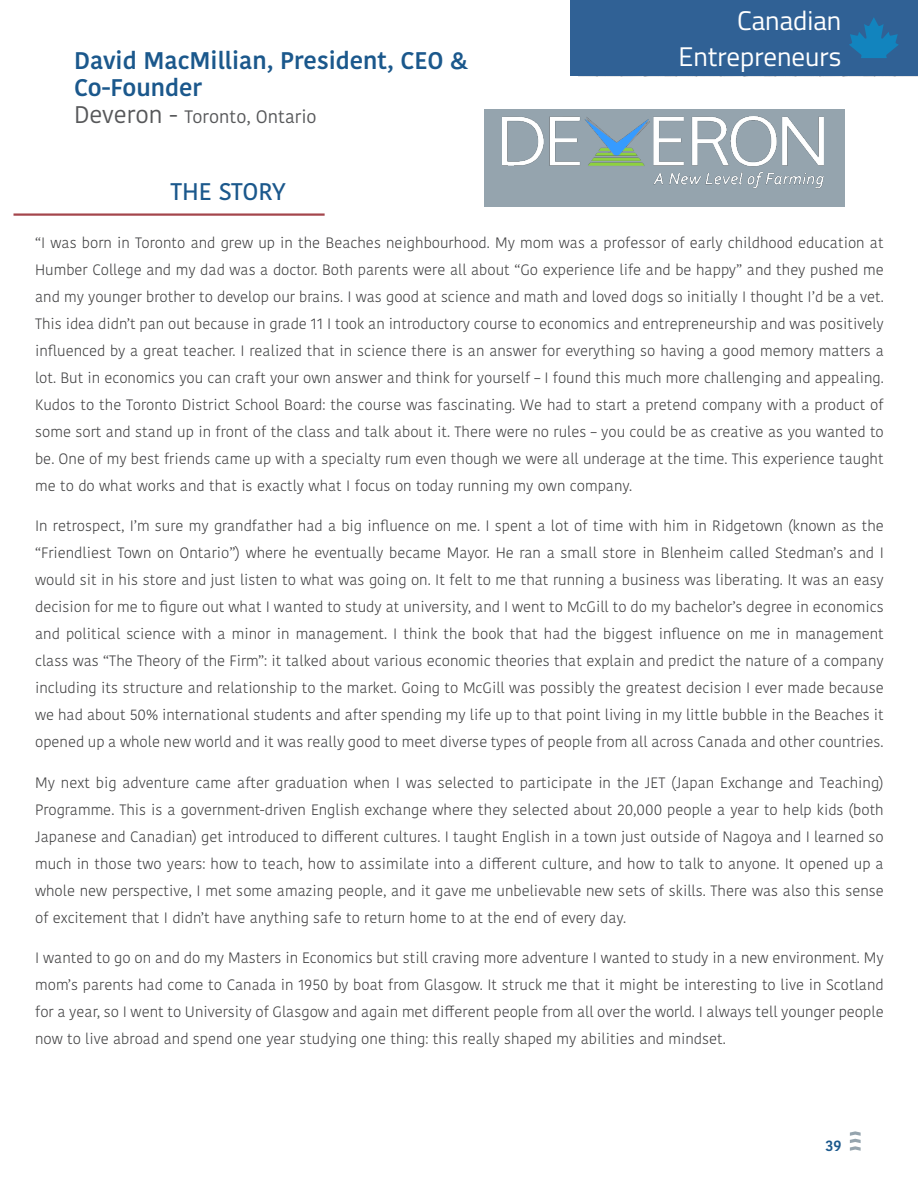
<style>
.page{position:relative;width:918px;height:1188px;background:#fff}
.page>*{position:absolute;margin:0;border:0;box-sizing:border-box;transform-origin:0 0}
.H1_number{font:27px "Titillium Web";color:#fff}
.H1_Large{font:600 24px/27px "Kohinoor Devanagari";color:#1b588c}
.Lg_Cap_subhead{font:500 24px "Kohinoor Devanagari";letter-spacing:-.01em;color:#1b588c}
.H1_Large-2{font:18px "Kohinoor Devanagari";color:#57585a}
.Main_body_text{font:300 15px/27px "Kohinoor Devanagari";color:#3e3e3f;text-align:justify}
.t1{font:600 15px "Kohinoor Devanagari";color:#1b588c}
.s1{font-size:24px}
</style>
<div class="page">
<svg style="left:850px;top:1131px;width:11px;height:20px"></svg>
<hr style="left:14px;top:213px;width:311px;height:3px;background:#a4454c">
<div style="left:570px;top:0;width:348px;height:76px;background:#306195"></div>
<svg style="left:849px;top:17px;width:50px;height:41px"></svg>
<div style="left:484px;top:110px;width:361px;height:97px;background:#95a4ae"></div>
<img style="left:503px;top:117px;width:320px;height:71px">
<p class="H1_Large" style="left:74px;top:47px;width:395px">David MacMillian, President, CEO &amp;<br>Co-Founder</p>
<p class="H1_Large-2" style="left:74px;top:106px;width:244px"><span class="s1">Deveron -</span> Toronto, Ontario</p>
<p class="H1_number" style="left:737px;top:1px;width:106px">Canadian</p>
<p class="H1_number" style="left:679px;top:37px;width:164px">Entrepreneurs</p>
<p class="Lg_Cap_subhead" style="left:171px;top:178px;width:117px">THE STORY</p>
<p class="Main_body_text" style="left:35px;top:229px;width:850px">“I was born in Toronto and grew up in the Beaches neighbourhood. My mom was a professor of early childhood education at Humber College and my dad was a doctor. Both parents were all about “Go experience life and be happy” and they pushed me and my younger brother to develop our brains. I was good at science and math and loved dogs so initially I thought I’d be a vet.<br>This idea didn’t pan out because in grade 11 I took an introductory course to economics and entrepreneurship and was positively influenced by a great teacher. I realized that in science there is an answer for everything so having a good memory matters a lot. But in economics you can craft your own answer and think for yourself – I found this much more challenging and appealing.<br>Kudos to the Toronto District School Board: the course was fascinating. We had to start a pretend company with a product of some sort and stand up in front of the class and talk about it. There were no rules – you could be as creative as you wanted to be. One of my best friends came up with a specialty rum even though we were all underage at the time. This experience taught me to do what works and that is exactly what I focus on today running my own company.</p>
<p class="Main_body_text" style="left:35px;top:513px;width:850px">In retrospect, I’m sure my grandfather had a big influence on me. I spent a lot of time with him in Ridgetown (known as the “Friendliest Town on Ontario”) where he eventually became Mayor. He ran a small store in Blenheim called Stedman’s and I would sit in his store and just listen to what was going on. It felt to me that running a business was liberating. It was an easy decision for me to figure out what I wanted to study at university, and I went to McGill to do my bachelor’s degree in economics and political science with a minor in management. I think the book that had the biggest influence on me in management class was “The Theory of the Firm”: it talked about various economic theories that explain and predict the nature of a company including its structure and relationship to the market. Going to McGill was possibly the greatest decision I ever made because we had about 50% international students and after spending my life up to that point living in my little bubble in the Beaches it opened up a whole new world and it was really good to meet diverse types of people from all across Canada and other countries.</p>
<p class="Main_body_text" style="left:35px;top:769px;width:850px">My next big adventure came after graduation when I was selected to participate in the JET (Japan Exchange and Teaching)<br>Programme. This is a government-driven English exchange where they selected about 20,000 people a year to help kids (both Japanese and Canadian) get introduced to different cultures. I taught English in a town just outside of Nagoya and I learned so much in those two years: how to teach, how to assimilate into a different culture, and how to talk to anyone. It opened up a whole new perspective, I met some amazing people, and it gave me unbelievable new sets of skills. There was also this sense of excitement that I didn’t have anything safe to return home to at the end of every day.</p>
<p class="Main_body_text" style="left:35px;top:945px;width:850px">I wanted to go on and do my Masters in Economics but still craving more adventure I wanted to study in a new environment. My mom’s parents had come to Canada in 1950 by boat from Glasgow. It struck me that it might be interesting to live in Scotland for a year, so I went to University of Glasgow and again met different people from all over the world. I always tell younger people now to live abroad and spend one year studying one thing: this really shaped my abilities and mindset.</p>
<p class="t1" style="left:825px;top:1137px;width:17px">39</p>
</div>
